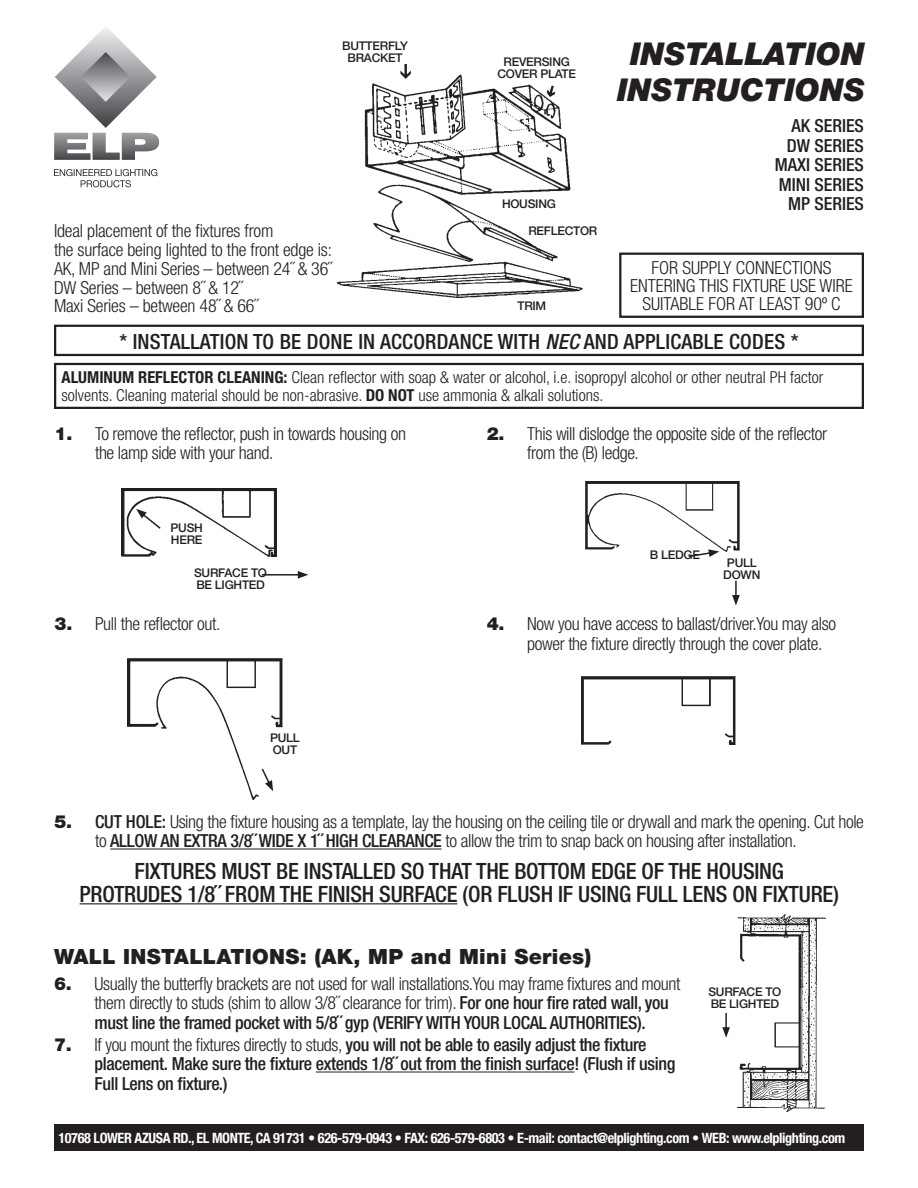
<style>
.page{position:relative;width:918px;height:1188px;background:#fff}
.page>*{position:absolute;margin:0;border:0;box-sizing:border-box;transform-origin:0 0}
.t1{font:italic 900 31.5px/36px "Helvetica Neue";color:#231f20;text-align:center}
.t2{font:500 condensed 22.5px/22.5px "Helvetica Neue";letter-spacing:-.01em;color:#231f20;text-align:center}
.t3{font:500 condensed 21px "Helvetica Neue";letter-spacing:.01em;color:#231f20}
.t4{font:900 21px "Helvetica Neue";letter-spacing:.015em;color:#231f20}
.t5{font:300 condensed 18px/19.5px "Helvetica Neue";letter-spacing:-.02em;color:#231f20}
.t6{font:500 condensed 18px/19.5px "Helvetica Neue";letter-spacing:-.02em;color:#231f20}
.t7{font:300 condensed 18px/18px "Helvetica Neue";color:#231f20;text-align:center}
.t8{font:500 condensed 18px/19.5px "Helvetica Neue";color:#231f20;text-align:right}
.t9{font:300 condensed 16.5px/18px "Helvetica Neue";color:#231f20}
.t10{font:700 condensed 14.25px "Helvetica Neue";letter-spacing:-.03em;color:#fff}
.t11{font:500 12px/12px "Helvetica Neue";letter-spacing:-.02em;color:#231f20}
.s1{font-style:italic}
.s2{font-weight:700}
.s3{font-weight:900;font-stretch:normal}
.s4{font-weight:500}
.s5{font-weight:300}
</style>
<div class="page">
<svg style="left:54px;top:169px;width:103px;height:18px"></svg>
<svg style="left:54px;top:27px;width:105px;height:133px"></svg>
<img style="left:122px;top:489px;width:154px;height:68px">
<img style="left:586px;top:482px;width:154px;height:70px">
<img style="left:337px;top:64px;width:245px;height:233px">
<img style="left:127px;top:658px;width:155px;height:141px">
<img style="left:582px;top:677px;width:154px;height:68px">
<img style="left:738px;top:915px;width:88px;height:196px">
<div style="left:619px;top:253px;width:245px;height:65px;border:2px solid #231f20"></div>
<div style="left:54px;top:325px;width:810px;height:31px;border:2px solid #231f20"></div>
<div style="left:54px;top:1124px;width:810px;height:27px;background:#231f20"></div>
<hr style="left:110px;top:849px;width:332px;height:1px;background:#231f20">
<svg style="left:732px;top:581px;width:8px;height:25px"></svg>
<svg style="left:722px;top:1013px;width:8px;height:25px"></svg>
<svg style="left:260px;top:767px;width:13px;height:24px"></svg>
<svg style="left:136px;top:509px;width:26px;height:21px"></svg>
<svg style="left:687px;top:549px;width:32px;height:9px"></svg>
<hr style="left:262px;top:574px;width:38px;height:2px;background:#231f20">
<svg style="left:298px;top:571px;width:10px;height:8px"></svg>
<div style="left:54px;top:363px;width:810px;height:46px;border:2px solid #231f20"></div>
<hr style="left:80px;top:903px;width:377px;height:1px;background:#231f20">
<hr style="left:316px;top:1072px;width:259px;height:1px;background:#231f20">
<p class="t11" style="left:342px;top:39px;width:67px;text-align:center">BUTTERFLY<br>BRACKET</p>
<h1 class="t1" style="left:617px;top:35px;width:249px">INSTALLATION<br>INSTRUCTIONS</h1>
<p class="t8" style="left:775px;top:116px;width:91px">AK SERIES<br>DW SERIES<br>MAXI SERIES<br>MINI SERIES<br>MP SERIES</p>
<p class="t11" style="left:497px;top:56px;width:80px;text-align:center">REVERSING<br>COVER PLATE</p>
<p class="t11" style="left:502px;top:198px;width:55px">HOUSING</p>
<p class="t11" style="left:528px;top:225px;width:70px">REFLECTOR</p>
<p class="t5" style="left:54px;top:221px;width:280px;line-height:18.8px">Ideal placement of the fixtures from<br>the surface being lighted to the front edge is:<br>AK, MP and Mini Series – between 24˝ &amp; 36˝ DW Series – between 8˝ &amp; 12˝<br>Maxi Series – between 48˝ &amp; 66˝</p>
<p class="t7" style="left:630px;top:259px;width:224px">FOR SUPPLY CONNECTIONS<br>ENTERING THIS FIXTURE USE WIRE<br>SUITABLE FOR AT LEAST 90º C</p>
<p class="t3" style="left:119px;top:329px;width:681px">* INSTALLATION TO BE DONE IN ACCORDANCE WITH <span class="s1">NEC</span> AND APPLICABLE CODES *</p>
<p class="t11" style="left:517px;top:300px;width:30px">TRIM</p>
<p class="t9" style="left:61px;top:369px;width:764px"><span class="s2">ALUMINUM REFLECTOR CLEANING:</span> Clean reflector with soap &amp; water or alcohol, i.e. isopropyl alcohol or other neutral PH factor solvents. Cleaning material should be non-abrasive. <span class="s2">DO NOT</span> use ammonia &amp; alkali solutions.</p>
<p class="t5" style="left:95px;top:424px;width:313px;text-indent:-40px"><span class="s3">1.</span> To remove the reflector, push in towards housing on the lamp side with your hand.</p>
<p class="t11" style="left:171px;top:522px;width:34px">PUSH<br>HERE</p>
<p class="t5" style="left:527px;top:424px;width:301px;text-indent:-40px"><span class="s3">2.</span> This will dislodge the opposite side of the reflector from the (B) ledge.</p>
<p class="t11" style="left:650px;top:548px;width:52px">B LEDGE</p>
<p class="t11" style="left:727px;top:556px;width:31px">PULL</p>
<p class="t11" style="left:194px;top:566px;width:74px">SURFACE TO</p>
<p class="t11" style="left:723px;top:568px;width:39px">DOWN</p>
<p class="t11" style="left:196px;top:578px;width:70px">BE LIGHTED</p>
<p class="t5" style="left:55px;top:614px;width:167px"><span class="s3">3.</span> Pull the reflector out.</p>
<p class="t11" style="left:270px;top:731px;width:31px">PULL<br>OUT</p>
<p class="t5" style="left:527px;top:614px;width:310px;text-indent:-40px"><span class="s3">4.</span> Now you have access to ballast/driver.You may also power the fixture directly through the cover plate.</p>
<p class="t5" style="left:95px;top:811px;width:770px;text-indent:-40px"><span class="s3">5.</span> <span class="s4">CUT HOLE:</span> Using the fixture housing as a template, lay the housing on the ceiling tile or drywall and mark the opening. Cut hole to <span class="s4">ALLOW AN EXTRA 3/8˝ WIDE X 1˝ HIGH CLEARANCE</span> to allow the trim to snap back on housing after installation.</p>
<p class="t2" style="left:80px;top:860px;width:761px">FIXTURES MUST BE INSTALLED SO THAT THE BOTTOM EDGE OF THE HOUSING<br>PROTRUDES 1/8˝ FROM THE FINISH SURFACE (OR FLUSH IF USING FULL LENS ON FIXTURE)</p>
<p class="t4" style="left:54px;top:944px;width:539px">WALL INSTALLATIONS: (AK, MP and Mini Series)</p>
<p class="t5" style="left:94px;top:974px;width:588px;text-indent:-40px"><span class="s3">6.</span> Usually the butterfly brackets are not used for wall installations.You may frame fixtures and mount them directly to studs (shim to allow 3/8˝ clearance for trim). <span class="s4">For one hour fire rated wall, you must line the framed pocket with 5/8˝ gyp (VERIFY WITH YOUR LOCAL AUTHORITIES).</span></p>
<p class="t6" style="left:94px;top:1034px;width:582px;text-indent:-40px"><span class="s3">7.</span> <span class="s5">If you mount the fixtures directly to studs,</span> you will not be able to easily adjust the fixture placement. Make sure the fixture extends 1/8˝ out from the finish surface! (Flush if using<br>Full Lens on fixture.)</p>
<p class="t11" style="left:708px;top:985px;width:74px">SURFACE TO<br>BE LIGHTED</p>
<p class="t10" style="left:58px;top:1130px;width:788px">10768 LOWER AZUSA RD., EL MONTE, CA 91731 • 626-579-0943 • FAX: 626-579-6803 • E-mail: contact@elplighting.com • WEB: www.elplighting.com</p>
</div>
